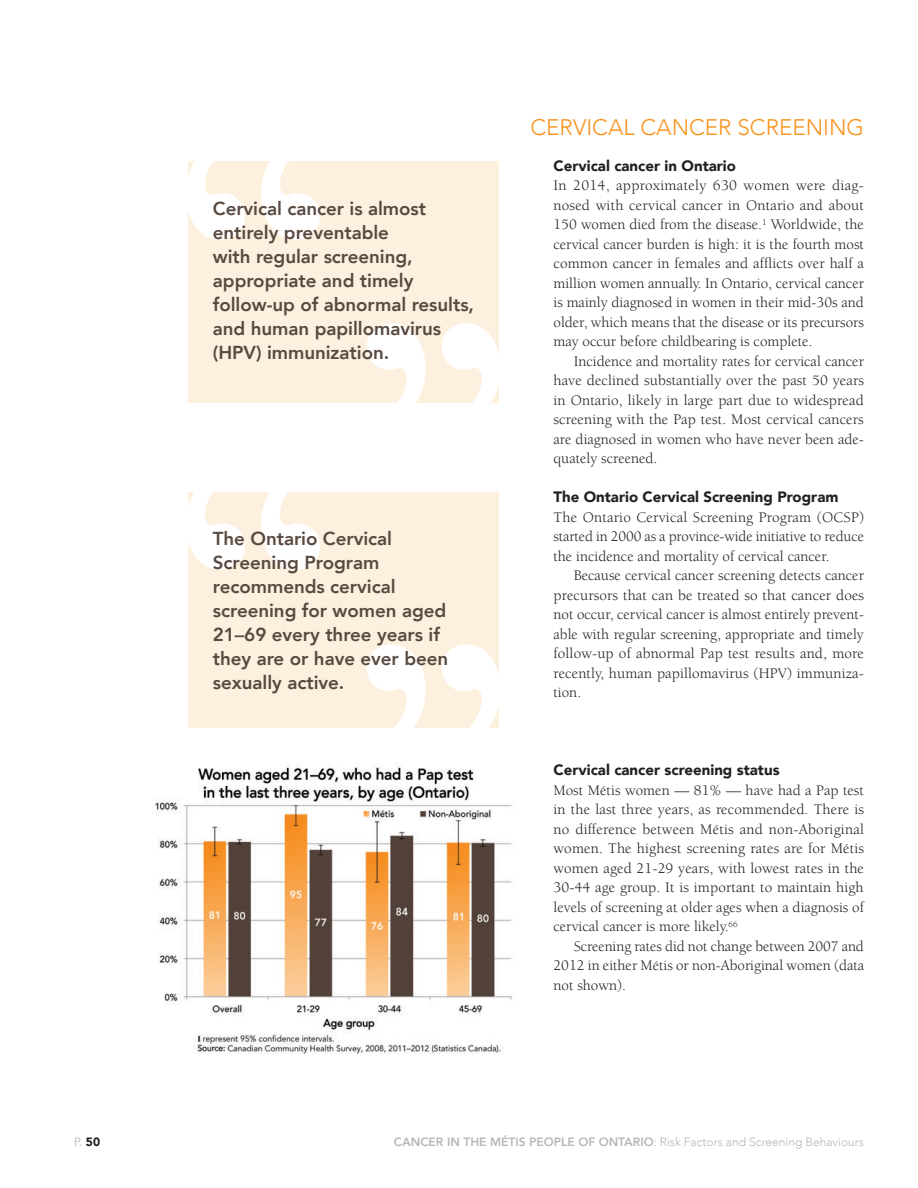
<style>
.page{position:relative;width:918px;height:1188px;background:#fff}
.page>*{position:absolute;margin:0;border:0;box-sizing:border-box;transform-origin:0 0}
.t1{font:300 22.5px "Avenir";color:#f7931d}
.t2{font:800 18.75px/24px "Avenir";letter-spacing:-.005em;color:#594a41}
.t3{font:15px/19.5px "Berkeley";color:#231f20;text-align:justify}
.t4{font:900 15px "Avenir";color:#231f20}
.t5{font:300 12px "Avenir";color:#b6b7bb}
.t6{font:12px "Avenir";color:#b6b7bb}
.s1{font-weight:900;color:#231f20}
.s2{font-weight:800}
</style>
<div class="page">
<img style="left:154px;top:767px;width:358px;height:287px">
<div style="left:189px;top:161px;width:310px;height:242px;background:#fef0de"></div>
<div style="left:189px;top:492px;width:310px;height:236px;background:#fef0de"></div>
<svg style="left:188px;top:161px;width:132px;height:79px"></svg>
<svg style="left:188px;top:492px;width:132px;height:78px"></svg>
<svg style="left:367px;top:323px;width:132px;height:80px"></svg>
<svg style="left:367px;top:644px;width:132px;height:84px"></svg>
<p class="t2" style="left:213px;top:195px;width:263px">Cervical cancer is almost entirely preventable<br>with regular screening, appropriate and timely follow-up of abnormal results, and human papillomavirus (HPV) immunization.</p>
<p class="t2" style="left:213px;top:526px;width:237px">The Ontario Cervical<br>Screening Program recommends cervical screening for women aged<br>21–69 every three years if they are or have ever been sexually active.</p>
<h1 class="t1" style="left:530px;top:114px;width:43px">Cervical</h1>
<h1 class="t1" style="left:640px;top:114px;width:222px">CANCER SCREENING</h1>
<p class="t4" style="left:554px;top:153px;width:184px">Cervical cancer in Ontario</p>
<p class="t3" style="left:553px;top:176px;width:312px">In 2014, approximately 630 women were diag&shy;nosed with cervical cancer in Ontario and about 150 women died from the disease.<sup>1</sup> Worldwide, the cervical cancer burden is high: it is the fourth most common cancer in females and afflicts over half a million women annually. In Ontario, cervical cancer is mainly diagnosed in women in their mid-30s and older, which means that the disease or its precursors may occur before childbearing is complete.</p>
<p class="t3" style="left:554px;top:352px;width:312px;text-indent:20px">Incidence and mortality rates for cervical cancer have declined substantially over the past 50 years in Ontario, likely in large part due to widespread screening with the Pap test. Most cervical cancers are diagnosed in women who have never been ade&shy;quately screened.</p>
<p class="t4" style="left:554px;top:484px;width:286px">The Ontario Cervical Screening Program</p>
<p class="t3" style="left:554px;top:508px;width:312px">The Ontario Cervical Screening Program (OCSP) started in 2000 as a province-wide initiative to reduce the incidence and mortality of cervical cancer.</p>
<p class="t3" style="left:554px;top:566px;width:312px;text-indent:20px">Because cervical cancer screening detects cancer precursors that can be treated so that cancer does not occur, cervical cancer is almost entirely prevent&shy;able with regular screening, appropriate and timely follow-up of abnormal Pap test results and, more recently, human papillomavirus (HPV) immuniza&shy;tion.</p>
<p class="t4" style="left:554px;top:757px;width:228px">Cervical cancer screening status</p>
<p class="t3" style="left:554px;top:781px;width:312px">Most Métis women — 81% — have had a Pap test in the last three years, as recommended. There is no difference between Métis and non-Aboriginal women. The highest screening rates are for Métis women aged 21-29 years, with lowest rates in the 30-44 age group. It is important to maintain high levels of screening at older ages when a diagnosis of cervical cancer is more likely.<sup>66</sup></p>
<p class="t3" style="left:554px;top:937px;width:312px;text-indent:20px">Screening rates did not change between 2007 and 2012 in either Métis or non-Aboriginal women (data not shown).</p>
<p class="t6" style="left:74px;top:1135px;width:27px">P. <span class="s1">50</span></p>
<p class="t5" style="left:394px;top:1135px;width:472px"><span class="s2">Cancer in the Métis People of Ontario</span>: Risk Factors and Screening Behaviours</p>
</div>
